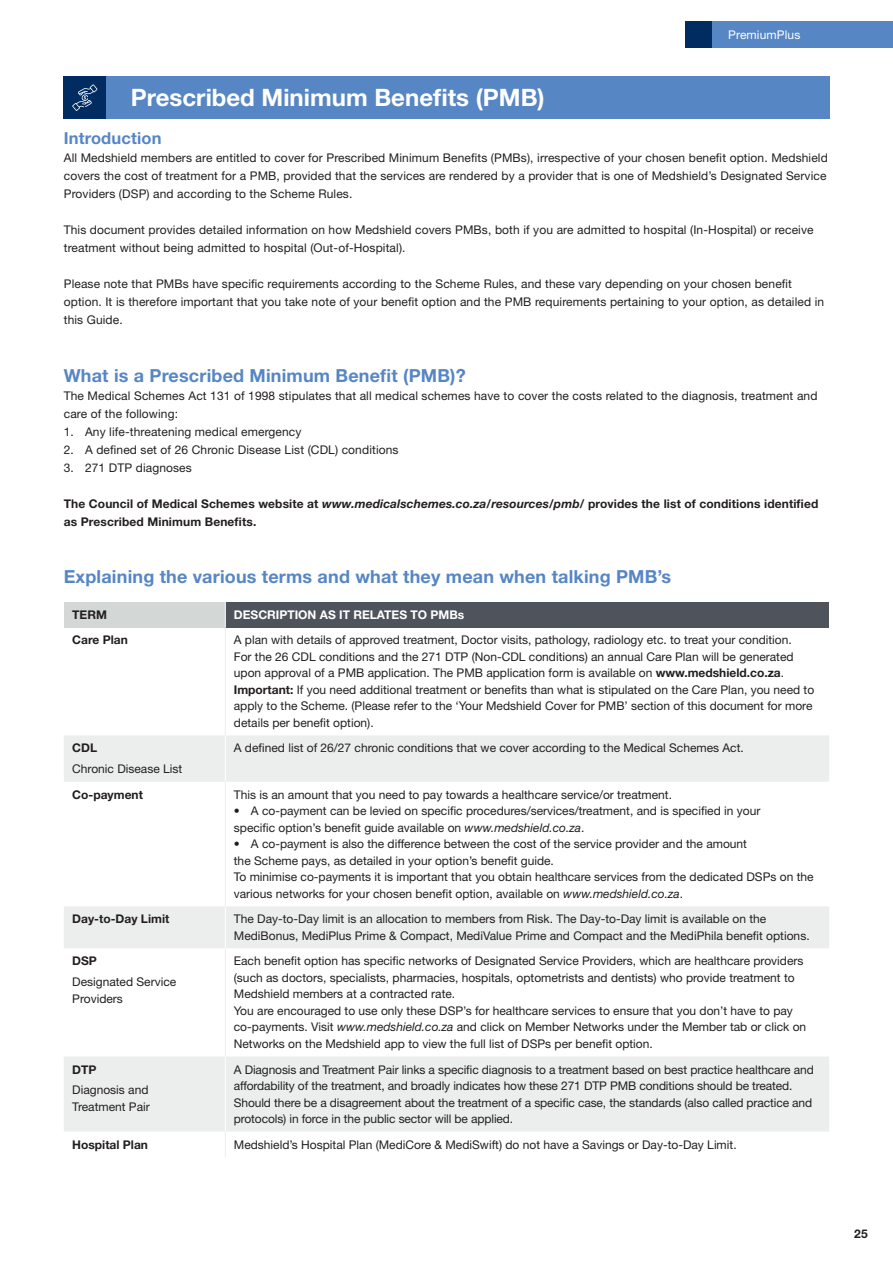
<style>
.page{position:relative;width:893px;height:1263px;background:#fff}
.page>*{position:absolute;margin:0;border:0;box-sizing:border-box;transform-origin:0 0}
.t1{font:700 24px "Helvetica Neue LT Std";color:#fff}
.t2{font:700 18px "Helvetica Neue LT Std";letter-spacing:.01em;color:#5786c5}
.t3{font:700 16.5px "Helvetica Neue LT Std";letter-spacing:.01em;color:#5786c5}
.t4{font:12px/16.5px "Helvetica Neue LT Std";color:#231f20}
.t5{font:700 12px/18px "Helvetica Neue LT Std";letter-spacing:.01em;color:#231f20}
.t6{font:700 12px "Helvetica Neue LT Std";color:#fff}
.t7{font:12px "Helvetica Neue LT Std";letter-spacing:.01em;color:#fff}
.s1{font-style:italic}
.s2{font-weight:700}
</style>
<div class="page">
<div style="left:711px;top:21px;width:182px;height:27px;background:#5786c5"></div>
<div style="left:685px;top:21px;width:26px;height:27px;background:#002c62"></div>
<div style="left:64px;top:77px;width:42px;height:42px;background:#002c62"></div>
<div style="left:106px;top:77px;width:723px;height:42px;background:#5786c5"></div>
<svg style="left:72px;top:84px;width:25px;height:27px"></svg>
<div style="left:64px;top:602px;width:161px;height:25px;background:#d3d8d6"></div>
<div style="left:225px;top:602px;width:604px;height:25px;background:#4f535c"></div>
<svg style="left:64px;top:735px;width:765px;height:396px"></svg>
<hr style="left:225px;top:735px;width:1px;height:47px;background:#fff">
<hr style="left:225px;top:906px;width:1px;height:42px;background:#fff">
<hr style="left:225px;top:1056px;width:1px;height:75px;background:#fff">
<hr style="left:225px;top:627px;width:1px;height:108px;background:#eceeed">
<hr style="left:225px;top:782px;width:1px;height:124px;background:#eceeed">
<hr style="left:225px;top:948px;width:1px;height:108px;background:#eceeed">
<svg style="left:225px;top:1131px;width:1px;height:26px"></svg>
<svg style="left:225px;top:602px;width:1px;height:25px"></svg>
<p class="t7" style="left:728px;top:27px;width:74px">PremiumPlus</p>
<h1 class="t1" style="left:131px;top:83px;width:415px">Prescribed Minimum Benefits (PMB)</h1>
<h3 class="t3" style="left:64px;top:128px;width:99px">Introduction</h3>
<p class="t4" style="left:64px;top:148px;width:766px;line-height:18px;text-align:justify">All Medshield members are entitled to cover for Prescribed Minimum Benefits (PMBs), irrespective of your chosen benefit option. Medshield covers the cost of treatment for a PMB, provided that the services are rendered by a provider that is one of Medshield’s Designated Service Providers (DSP) and according to the Scheme Rules.</p>
<p class="t4" style="left:64px;top:220px;width:751px;line-height:18px">This document provides detailed information on how Medshield covers PMBs, both if you are admitted to hospital (In-Hospital) or receive treatment without being admitted to hospital (Out-of-Hospital).</p>
<p class="t4" style="left:64px;top:274px;width:762px;line-height:18px">Please note that PMBs have specific requirements according to the Scheme Rules, and these vary depending on your chosen benefit option. It is therefore important that you take note of your benefit option and the PMB requirements pertaining to your option, as detailed in this Guide.</p>
<h2 class="t2" style="left:64px;top:365px;width:403px">What is a Prescribed Minimum Benefit (PMB)?</h2>
<p class="t4" style="left:64px;top:387px;width:755px;line-height:18px">The Medical Schemes Act 131 of 1998 stipulates that all medical schemes have to cover the costs related to the diagnosis, treatment and care of the following:</p>
<p class="t4" style="left:64px;top:423px;width:239px">1. Any life-threatening medical emergency</p>
<p class="t4" style="left:64px;top:441px;width:336px">2. A defined set of 26 Chronic Disease List (CDL) conditions</p>
<p class="t4" style="left:64px;top:459px;width:130px">3. 271 DTP diagnoses</p>
<p class="t5" style="left:64px;top:495px;width:756px">The Council of Medical Schemes website at <span class="s1">www.medicalschemes.co.za/resources/pmb/</span> provides the list of conditions identified as Prescribed Minimum Benefits.</p>
<h2 class="t2" style="left:64px;top:566px;width:609px">Explaining the various terms and what they mean when talking PMB’s</h2>
<p class="t5" style="left:72px;top:605px;width:36px">TERM</p>
<p class="t6" style="left:234px;top:607px;width:232px">DESCRIPTION AS IT RELATES TO PMBs</p>
<p class="t5" style="left:72px;top:631px;width:57px">Care Plan</p>
<p class="t4" style="left:234px;top:632px;width:582px">A plan with details of approved treatment, Doctor visits, pathology, radiology etc. to treat your condition.<br>For the 26 CDL conditions and the 271 DTP (Non-CDL conditions) an annual Care Plan will be generated upon approval of a PMB application. The PMB application form is available on <span class="s2">www.medshield.co.za</span>.<br><span class="s2">Important:</span> If you need additional treatment or benefits than what is stipulated on the Care Plan, you need to apply to the Scheme. (Please refer to the ‘Your Medshield Cover for PMB’ section of this document for more details per benefit option).</p>
<p class="t5" style="left:72px;top:739px;width:26px">CDL</p>
<p class="t4" style="left:72px;top:760px;width:112px">Chronic Disease List</p>
<p class="t4" style="left:234px;top:740px;width:511px">A defined list of 26/27 chronic conditions that we cover according to the Medical Schemes Act.</p>
<p class="t5" style="left:72px;top:785px;width:72px">Co-payment</p>
<p class="t4" style="left:234px;top:786px;width:440px">This is an amount that you need to pay towards a healthcare service/or treatment.</p>
<p class="t4" style="left:234px;top:803px;width:528px">• A co-payment can be levied on specific procedures/services/treatment, and is specified in your specific option’s benefit guide available on <span class="s1">www.medshield.co.za</span>.</p>
<p class="t4" style="left:234px;top:836px;width:581px">• A co-payment is also the difference between the cost of the service provider and the amount<br>the Scheme pays, as detailed in your option’s benefit guide.<br>To minimise co-payments it is important that you obtain healthcare services from the dedicated DSPs on the various networks for your chosen benefit option, available on <span class="s1">www.medshield.co.za</span>.</p>
<p class="t5" style="left:72px;top:910px;width:99px">Day-to-Day Limit</p>
<p class="t4" style="left:234px;top:911px;width:577px">The Day-to-Day limit is an allocation to members from Risk. The Day-to-Day limit is available on the<br>MediBonus, MediPlus Prime &amp; Compact, MediValue Prime and Compact and the MediPhila benefit options.</p>
<p class="t5" style="left:72px;top:952px;width:26px">DSP</p>
<p class="t4" style="left:72px;top:973px;width:106px">Designated Service<br>Providers</p>
<p class="t4" style="left:234px;top:953px;width:574px">Each benefit option has specific networks of Designated Service Providers, which are healthcare providers (such as doctors, specialists, pharmacies, hospitals, optometrists and dentists) who provide treatment to Medshield members at a contracted rate.<br>You are encouraged to use only these DSP’s for healthcare services to ensure that you don’t have to pay co-payments. Visit <span class="s1">www.medshield.co.za</span> and click on Member Networks under the Member tab or click on Networks on the Medshield app to view the full list of DSPs per benefit option.</p>
<p class="t5" style="left:72px;top:1060px;width:26px">DTP</p>
<p class="t4" style="left:72px;top:1081px;width:79px">Diagnosis and<br>Treatment Pair</p>
<p class="t4" style="left:234px;top:1061px;width:581px">A Diagnosis and Treatment Pair links a specific diagnosis to a treatment based on best practice healthcare and affordability of the treatment, and broadly indicates how these 271 DTP PMB conditions should be treated.<br>Should there be a disagreement about the treatment of a specific case, the standards (also called practice and protocols) in force in the public sector will be applied.</p>
<p class="t5" style="left:72px;top:1135px;width:77px">Hospital Plan</p>
<p class="t4" style="left:234px;top:1136px;width:504px">Medshield’s Hospital Plan (MediCore &amp; MediSwift) do not have a Savings or Day-to-Day Limit.</p>
<p class="t5" style="left:854px;top:1224px;width:15px">25</p>
</div>
